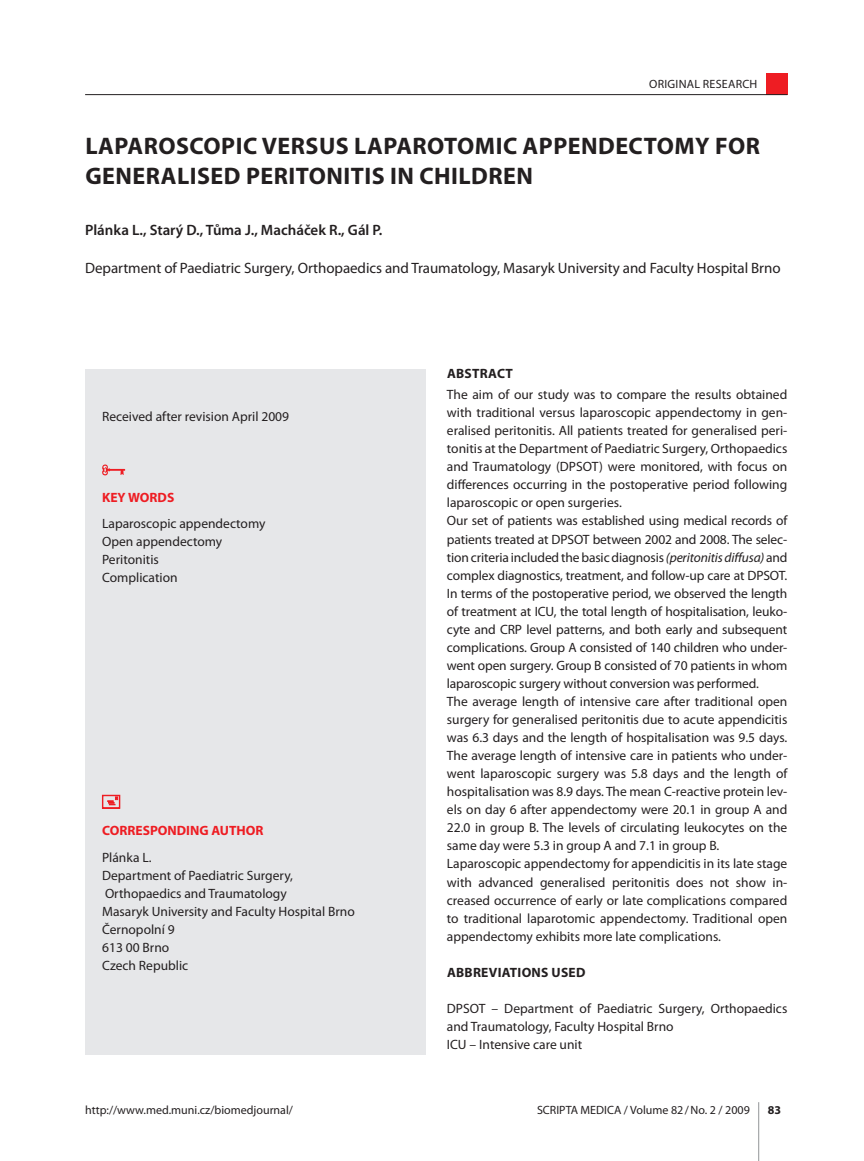
<style>
.page{position:relative;width:864px;height:1161px;background:#fff}
.page>*{position:absolute;margin:0;border:0;box-sizing:border-box;transform-origin:0 0}
.t1{font:700 24px "Myriad Pro";letter-spacing:.02em;color:#231f20}
.t2{font:15px "Myriad Pro";letter-spacing:-.005em;color:#231f20}
.t3{font:600 15px "Myriad Pro";color:#231f20}
.t4{font:13.5px/18px "Myriad Pro";color:#231f20}
.t5{font:700 13.5px "Myriad Pro";color:#ee1d23}
.t6{font:700 13.5px "Myriad Pro";color:#231f20}
.t7{font:12px "Myriad Pro";color:#231f20}
.t8{font:700 12px "Myriad Pro";color:#231f20}
.s1{font-style:italic}
</style>
<div class="page">
<div style="left:765px;top:74px;width:22px;height:21px;background:#ee1d23"></div>
<hr style="left:85px;top:94px;width:702px;height:1px;background:#231f20">
<hr style="left:758px;top:1102px;width:1px;height:59px;background:#939598">
<div style="left:85px;top:369px;width:340px;height:685px;background:#e6e7e9"></div>
<svg style="left:102px;top:464px;width:23px;height:11px"></svg>
<svg style="left:102px;top:795px;width:18px;height:14px"></svg>
<p class="t7" style="left:649px;top:76px;width:62px">Original researc</p>
<p class="t7" style="left:749px;top:76px;width:9px">h</p>
<h1 class="t1" style="left:85px;top:130px;width:29px">LAPAROSCOPIC</h1>
<h1 class="t1" style="left:262px;top:130px;width:15px">VERS</h1>
<h1 class="t1" style="left:319px;top:130px;width:51px">US LAPAROTOMIC</h1>
<h1 class="t1" style="left:522px;top:130px;width:16px">APPEN</h1>
<h1 class="t1" style="left:598px;top:130px;width:34px">DECTOMY</h1>
<h1 class="t1" style="left:714px;top:130px;width:30px">FOR</h1>
<h1 class="t1" style="left:85px;top:160px;width:15px">GENERALISE</h1>
<h1 class="t1" style="left:224px;top:160px;width:36px">D PERITONITIS</h1>
<h1 class="t1" style="left:390px;top:160px;width:43px">IN CHIL</h1>
<h1 class="t1" style="left:471px;top:160px;width:32px">DREN</h1>
<p class="t3" style="left:85px;top:220px;width:299px">Plánka L., Starý D., Tůma J., Macháček R., Gál P.</p>
<p class="t2" style="left:85px;top:259px;width:696px">Department of Paediatric Surgery, Orthopaedics and Traumatology, Masaryk University and Faculty Hospital Brno</p>
<p class="t4" style="left:102px;top:408px;width:188px">Received after revision April 2009</p>
<p class="t5" style="left:102px;top:488px;width:74px">KEY WORDS</p>
<p class="t4" style="left:102px;top:515px;width:165px">Laparoscopic appendectomy<br>Open appendectomy<br>Peritonitis<br>Complication</p>
<p class="t5" style="left:102px;top:822px;width:163px">CORRESPONDING AUTHOR</p>
<p class="t4" style="left:102px;top:848px;width:254px">Plánka L.<br>Department of Paediatric Surgery,<br>Orthopaedics and Traumatology<br>Masaryk University and Faculty Hospital Brno<br>Černopolní 9<br>613 00 Brno<br>Czech Republic</p>
<p class="t6" style="left:447px;top:364px;width:19px">ABSTRACT</p>
<p class="t4" style="left:446px;top:385px;width:342px">The aim of our study was to compare the results obtained with traditional versus laparoscopic appendectomy in gen&shy;eralised peritonitis. All patients treated for generalised peri&shy;tonitis at the Department of Paediatric Surgery, Orthopaedics and Traumatology (DPSOT) were monitored, with focus on differences occurring in the postoperative period following laparoscopic or open surgeries.<br>Our set of patients was established using medical records of patients treated at DPSOT between 2002 and 2008. The selec&shy;tion criteria included the basic diagnosis <span class="s1">(peritonitis diffusa)</span> and complex diagnostics, treatment, and follow-up care at DPSOT.<br>In terms of the postoperative period, we observed the length of treatment at ICU, the total length of hospitalisation, leuko&shy;cyte and CRP level patterns, and both early and subsequent complications. Group A consisted of 140 children who under&shy;went open surgery. Group B consisted of 70 patients in whom laparoscopic surgery without conversion was performed.<br>The average length of intensive care after traditional open surgery for generalised peritonitis due to acute appendicitis was 6.3 days and the length of hospitalisation was 9.5 days.<br>The average length of intensive care in patients who under&shy;went laparoscopic surgery was 5.8 days and the length of hospitalisation was 8.9 days. The mean C-reactive protein lev&shy;els on day 6 after appendectomy were 20.1 in group A and 22.0 in group B. The levels of circulating leukocytes on the same day were 5.3 in group A and 7.1 in group B.<br>Laparoscopic appendectomy for appendicitis in its late stage with advanced generalised peritonitis does not show in&shy;creased occurrence of early or late complications compared to traditional laparotomic appendectomy. Traditional open appendectomy exhibits more late complications.</p>
<p class="t6" style="left:447px;top:963px;width:18px">ABBREVIATIONS</p>
<p class="t6" style="left:551px;top:963px;width:35px">USED</p>
<p class="t4" style="left:446px;top:999px;width:342px">DPSOT – Department of Paediatric Surgery, Orthopaedics and Traumatology, Faculty Hospital Brno<br>ICU – Intensive care unit</p>
<p class="t7" style="left:85px;top:1102px;width:209px">http://www.med.muni.cz/biomedjournal/</p>
<p class="t7" style="left:537px;top:1102px;width:214px">SCRIPTA MEDICA / Volume 82/No. 2 / 2009</p>
<p class="t8" style="left:767px;top:1102px;width:15px">83</p>
</div>
